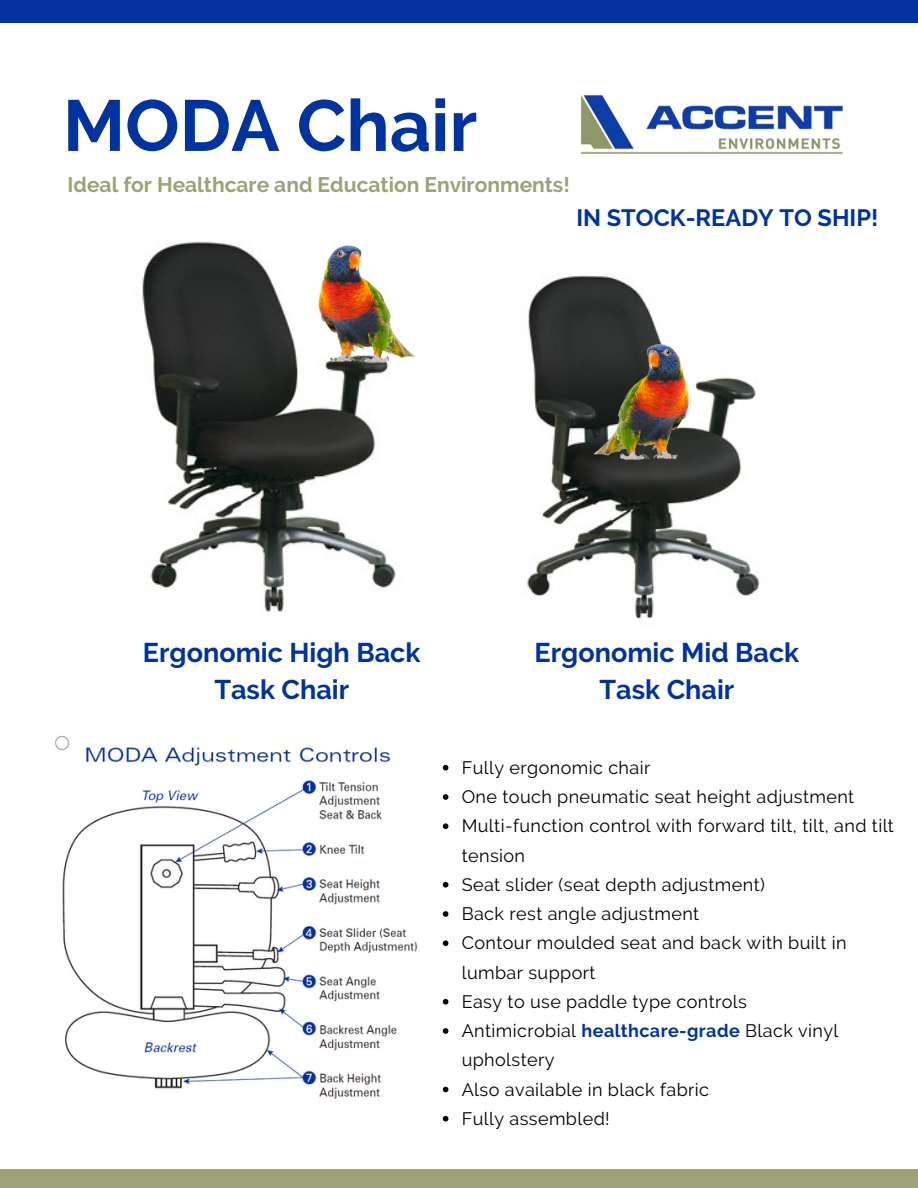
<style>
.page{position:relative;width:918px;height:1188px;background:#fff}
.page>*{position:absolute;margin:0;border:0;box-sizing:border-box;transform-origin:0 0}
.t1{font:700 72px "Raleway";color:#0033a0}
.t2{font:700 27px/37.2px "Raleway";color:#0033a0;text-align:center}
.t3{font:700 23.55px "Raleway";color:#0033a0}
.t4{font:700 21px "Raleway";color:#9ca178}
.t5{font:18px/29.2px "Raleway";letter-spacing:.02em;color:#000}
.s1{font-weight:700;color:#0033a0}
</style>
<div class="page">
<div style="left:0;top:0;width:918px;height:23px;background:#0033a0"></div>
<div style="left:0;top:1169px;width:918px;height:19px;background:#9ca178"></div>
<img style="left:55px;top:736px;width:363px;height:363px">
<img style="left:580px;top:94px;width:263px;height:60px">
<img style="left:142px;top:241px;width:254px;height:371px">
<img style="left:527px;top:275px;width:233px;height:344px">
<img style="left:586px;top:338px;width:125px;height:123px">
<img style="left:297px;top:241px;width:118px;height:124px">
<svg style="left:443px;top:765px;width:5px;height:6px"></svg>
<svg style="left:443px;top:794px;width:5px;height:6px"></svg>
<svg style="left:443px;top:823px;width:5px;height:6px"></svg>
<svg style="left:443px;top:882px;width:5px;height:6px"></svg>
<svg style="left:443px;top:911px;width:5px;height:6px"></svg>
<svg style="left:443px;top:940px;width:5px;height:6px"></svg>
<svg style="left:443px;top:999px;width:5px;height:6px"></svg>
<svg style="left:443px;top:1028px;width:5px;height:6px"></svg>
<svg style="left:443px;top:1087px;width:5px;height:5px"></svg>
<svg style="left:443px;top:1116px;width:5px;height:6px"></svg>
<h1 class="t1" style="left:63px;top:83px;width:416px">MODA Chair</h1>
<p class="t4" style="left:68px;top:173px;width:504px">Ideal for Healthcare and Education Environments!</p>
<h3 class="t3" style="left:576px;top:204px;width:303px">IN STOCK-READY TO SHIP!</h3>
<h2 class="t2" style="left:143px;top:634px;width:279px">Ergonomic High Back<br>Task Chair</h2>
<h2 class="t2" style="left:535px;top:634px;width:266px">Ergonomic Mid Back<br>Task Chair</h2>
<p class="t5" style="left:462px;top:753px;width:434px">Fully ergonomic chair<br>One touch pneumatic seat height adjustment<br>Multi-function control with forward tilt, tilt, and tilt tension<br>Seat slider (seat depth adjustment)<br>Back rest angle adjustment<br>Contour moulded seat and back with built in lumbar support<br>Easy to use paddle type controls<br>Antimicrobial <span class="s1">healthcare-grade</span> Black vinyl upholstery<br>Also available in black fabric<br>Fully assembled!</p>
</div>
